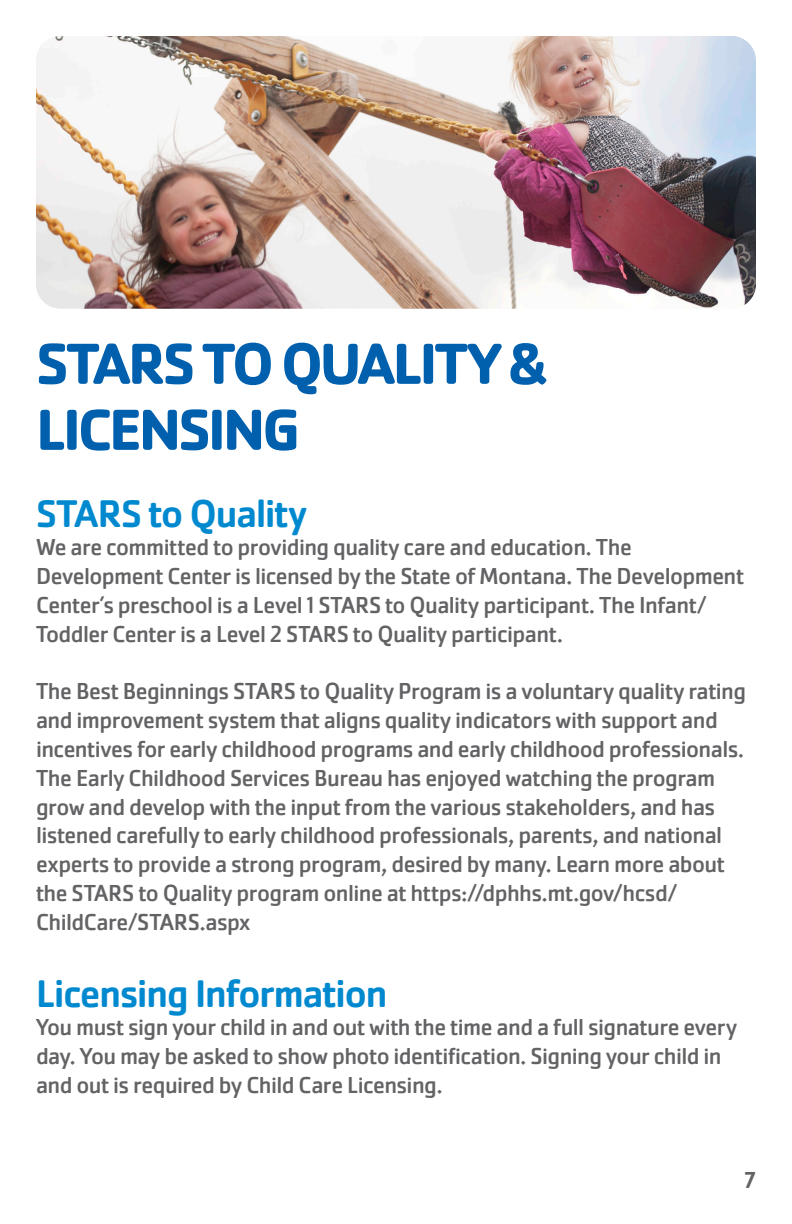
<style>
.page{position:relative;width:792px;height:1224px;background:#fff}
.page>*{position:absolute;margin:0;border:0;box-sizing:border-box;transform-origin:0 0}
.t1{font:700 60px/66px "Cachet Pro";letter-spacing:-.05em;color:#0160ae}
.t2{font:500 40px "Cachet Pro";letter-spacing:-.025em;color:#0089cf}
.t3{font:24px/28.8px "Cachet Pro";letter-spacing:-.025em;color:#636366}
.t4{font:500 24px "Cachet Pro";color:#636366}
</style>
<div class="page">
<img style="left:36px;top:36px;width:720px;height:273px">
<p class="t1" style="left:36px;top:331px;width:512px">STARS TO QUALITY &amp;<br>LICENSING</p>
<p class="t2" style="left:36px;top:490px;width:272px">STARS to Quality</p>
<p class="t3" style="left:36px;top:533px;width:710px">We are committed to providing quality care and education. The Development Center is licensed by the State of Montana. The Development Center’s preschool is a Level 1 STARS to Quality participant. The Infant/ Toddler Center is a Level 2 STARS to Quality participant.</p>
<p class="t3" style="left:36px;top:677px;width:712px">The Best Beginnings STARS to Quality Program is a voluntary quality rating and improvement system that aligns quality indicators with support and incentives for early childhood programs and early childhood professionals.<br>The Early Childhood Services Bureau has enjoyed watching the program grow and develop with the input from the various stakeholders, and has listened carefully to early childhood professionals, parents, and national experts to provide a strong program, desired by many. Learn more about the STARS to Quality program online at https://dphhs.mt.gov/hcsd/ ChildCare/STARS.aspx</p>
<p class="t2" style="left:36px;top:970px;width:353px">Licensing Information</p>
<p class="t3" style="left:36px;top:1013px;width:703px">You must sign your child in and out with the time and a full signature every day. You may be asked to show photo identification. Signing your child in and out is required by Child Care Licensing.</p>
<p class="t4" style="left:745px;top:1166px;width:13px">7</p>
</div>
